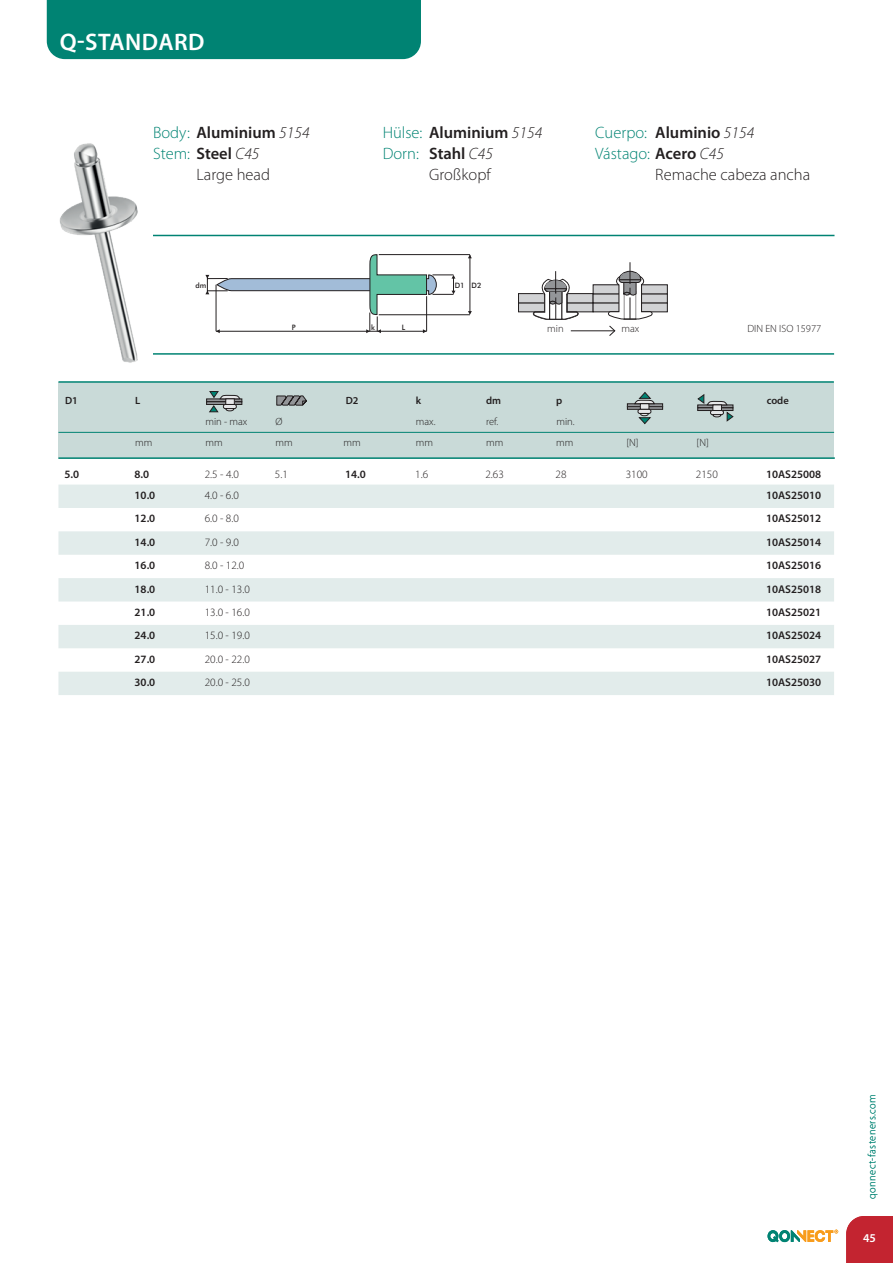
<style>
.page{position:relative;width:893px;height:1263px;background:#fff}
.page>*{position:absolute;margin:0;border:0;box-sizing:border-box;transform-origin:0 0}
.t1{font:600 24px "Myriad Pro";letter-spacing:.02em;color:#fff}
.t2{font:300 16.5px/21px "Myriad Pro";color:#008373}
.t3{font:600 16.5px "Myriad Pro";color:#231f20}
.t4{font:300 16.5px "Myriad Pro";color:#231f20}
.t5{font:600 12px "Myriad Pro";color:#fff}
.t6{font:600 11.25px "Myriad Pro";color:#231f20}
.t7{font:300 11.25px "Myriad Pro";color:#231f20}
.t8{font:300 10.5px "Myriad Pro";color:#231f20}
.t9{font:300 10.5px "Myriad Pro";letter-spacing:.04em;color:#008373}
.t10{font:600 10.5px "Myriad Pro";color:#231f20}
.t11{font:500 7.35px "Futura BT";color:#231f20}
.s1{font-weight:300;color:#008373}
.s2{font-weight:300;font-style:italic}
.s3{font-weight:600;color:#231f20}
.s4{font-style:italic;color:#231f20}
</style>
<div class="page">
<hr style="left:99px;top:235px;width:735px;height:1px;background:#008373">
<hr style="left:84px;top:353px;width:750px;height:2px;background:#008373">
<div style="left:47px;top:214px;width:106px;height:152px;background:#fff"></div>
<div style="left:58px;top:383px;width:776px;height:76px;background:#c9dad8"></div>
<hr style="left:58px;top:432px;width:776px;height:1px;background:#008373">
<div style="left:846px;top:1216px;width:47px;height:47px;background:#c32430"></div>
<div style="left:627px;top:403px;width:36px;height:4px;border:1px solid #231f20"></div>
<div style="left:627px;top:406px;width:36px;height:4px;border:1px solid #231f20"></div>
<div style="left:640px;top:404px;width:9px;height:5px;background:#e6e7e9"></div>
<div style="left:640px;top:403px;width:9px;height:7px;border:1px solid #231f20"></div>
<hr style="left:638px;top:409px;width:13px;height:4px;background:#e6e7e9;border-radius:2px">
<div style="left:638px;top:409px;width:13px;height:5px;border:1px solid #231f20;border-radius:2px"></div>
<svg style="left:634px;top:392px;width:20px;height:12px"></svg>
<svg style="left:638px;top:413px;width:13px;height:12px"></svg>
<svg style="left:697px;top:394px;width:37px;height:28px"></svg>
<div style="left:206px;top:398px;width:36px;height:4px;border:1px solid #231f20"></div>
<div style="left:206px;top:401px;width:36px;height:4px;border:1px solid #231f20"></div>
<svg style="left:208px;top:391px;width:32px;height:22px"></svg>
<svg style="left:276px;top:395px;width:31px;height:11px"></svg>
<svg style="left:767px;top:1229px;width:71px;height:14px"></svg>
<div style="left:47px;top:0;width:374px;height:59px;background:#008373"></div>
<hr style="left:58px;top:457px;width:776px;height:2px;background:#008373">
<hr style="left:58px;top:381px;width:776px;height:2px;background:#008373">
<svg style="left:59px;top:484px;width:775px;height:1px"></svg>
<svg style="left:58px;top:485px;width:776px;height:210px;fill:#e2eceb"></svg>
<hr style="left:470px;top:255px;width:1px;height:58px;background:#231f20">
<hr style="left:379px;top:254px;width:91px;height:1px;background:#231f20">
<hr style="left:379px;top:314px;width:91px;height:1px;background:#231f20">
<svg style="left:205px;top:254px;width:250px;height:79px"></svg>
<div style="left:518px;top:303px;width:27px;height:9px;background:#d1d2d4"></div>
<div style="left:518px;top:294px;width:27px;height:9px;background:#d1d2d4"></div>
<div style="left:518px;top:293px;width:27px;height:10px;border:1px solid #231f20"></div>
<div style="left:641px;top:303px;width:26px;height:9px;background:#d1d2d4"></div>
<div style="left:641px;top:303px;width:27px;height:9px;border:1px solid #231f20"></div>
<div style="left:641px;top:294px;width:26px;height:9px;background:#d1d2d4"></div>
<div style="left:641px;top:285px;width:26px;height:9px;background:#d1d2d4"></div>
<div style="left:641px;top:285px;width:27px;height:9px;border:1px solid #231f20"></div>
<img style="left:59px;top:143px;width:79px;height:220px">
<svg style="left:532px;top:262px;width:121px;height:74px"></svg>
<h1 class="t1" style="left:60px;top:27px;width:146px">Q-STANDARD</h1>
<h2 class="t3" style="left:153px;top:122px;width:158px"><span class="s1">Body:</span> Aluminium <span class="s2">5154</span></h2>
<h2 class="t2" style="left:153px;top:144px;width:108px">Stem: <span class="s3">Steel</span> <span class="s4">C45</span></h2>
<h2 class="t4" style="left:197px;top:166px;width:75px">Large head</h2>
<p class="t11" style="left:196px;top:280px;width:12px">dm</p>
<h2 class="t3" style="left:383px;top:122px;width:161px"><span class="s1">Hülse:</span> Aluminium <span class="s2">5154</span></h2>
<h2 class="t2" style="left:383px;top:144px;width:112px">Dorn: <span class="s3">Stahl</span> <span class="s4">C45</span></h2>
<h2 class="t4" style="left:429px;top:166px;width:63px">Großkopf</h2>
<p class="t11" style="left:455px;top:280px;width:28px">D1 D2</p>
<h2 class="t2" style="left:595px;top:123px;width:161px">Cuerpo: <span class="s3">Aluminio</span> <span class="s4">5154<br></span>Vástago: <span class="s3">Acero</span> <span class="s4">C45</span></h2>
<h2 class="t4" style="left:655px;top:166px;width:156px">Remache cabeza ancha</h2>
<p class="t11" style="left:292px;top:322px;width:5px">P</p>
<p class="t11" style="left:371px;top:322px;width:5px">k</p>
<p class="t11" style="left:402px;top:322px;width:5px">L</p>
<p class="t8" style="left:547px;top:323px;width:18px">min</p>
<p class="t8" style="left:622px;top:323px;width:19px">max</p>
<p class="t8" style="left:747px;top:323px;width:75px">DIN EN ISO 15977</p>
<p class="t10" style="left:65px;top:393px;width:14px">D1</p>
<p class="t10" style="left:135px;top:393px;width:7px">L</p>
<p class="t10" style="left:346px;top:393px;width:14px">D2</p>
<p class="t10" style="left:416px;top:393px;width:7px">k</p>
<p class="t10" style="left:486px;top:393px;width:17px">dm</p>
<p class="t10" style="left:556px;top:393px;width:8px">p</p>
<p class="t10" style="left:767px;top:393px;width:24px">code</p>
<p class="t8" style="left:205px;top:416px;width:44px">min - max</p>
<p class="t8" style="left:276px;top:416px;width:9px">Ø</p>
<p class="t8" style="left:416px;top:416px;width:21px">max.</p>
<p class="t8" style="left:486px;top:416px;width:14px">ref.</p>
<p class="t8" style="left:556px;top:416px;width:20px">min.</p>
<p class="t8" style="left:135px;top:437px;width:19px">mm</p>
<p class="t8" style="left:205px;top:437px;width:19px">mm</p>
<p class="t8" style="left:276px;top:437px;width:19px">mm</p>
<p class="t8" style="left:344px;top:437px;width:19px">mm</p>
<p class="t8" style="left:416px;top:437px;width:19px">mm</p>
<p class="t8" style="left:486px;top:437px;width:19px">mm</p>
<p class="t8" style="left:556px;top:437px;width:19px">mm</p>
<p class="t8" style="left:626px;top:437px;width:14px">[N]</p>
<p class="t8" style="left:697px;top:437px;width:14px">[N]</p>
<p class="t6" style="left:64px;top:467px;width:16px">5.0</p>
<p class="t6" style="left:135px;top:467px;width:16px">8.0</p>
<p class="t7" style="left:205px;top:468px;width:36px">2.5 - 4.0</p>
<p class="t7" style="left:275px;top:468px;width:14px">5.1</p>
<p class="t6" style="left:345px;top:467px;width:22px">14.0</p>
<p class="t7" style="left:415px;top:468px;width:14px">1.6</p>
<p class="t7" style="left:485px;top:468px;width:20px">2.63</p>
<p class="t7" style="left:556px;top:468px;width:12px">28</p>
<p class="t7" style="left:626px;top:468px;width:23px">3100</p>
<p class="t7" style="left:696px;top:468px;width:23px">2150</p>
<p class="t6" style="left:766px;top:467px;width:57px">10AS25008</p>
<p class="t6" style="left:135px;top:488px;width:22px">10.0</p>
<p class="t7" style="left:205px;top:489px;width:36px">4.0 - 6.0</p>
<p class="t6" style="left:766px;top:488px;width:57px">10AS25010</p>
<p class="t6" style="left:135px;top:511px;width:22px">12.0</p>
<p class="t7" style="left:205px;top:512px;width:36px">6.0 - 8.0</p>
<p class="t6" style="left:766px;top:511px;width:57px">10AS25012</p>
<p class="t6" style="left:135px;top:535px;width:22px">14.0</p>
<p class="t7" style="left:205px;top:536px;width:36px">7.0 - 9.0</p>
<p class="t6" style="left:766px;top:535px;width:57px">10AS25014</p>
<p class="t6" style="left:135px;top:558px;width:22px">16.0</p>
<p class="t7" style="left:205px;top:559px;width:41px">8.0 - 12.0</p>
<p class="t6" style="left:766px;top:558px;width:57px">10AS25016</p>
<p class="t6" style="left:135px;top:582px;width:22px">18.0</p>
<p class="t7" style="left:205px;top:583px;width:47px">11.0 - 13.0</p>
<p class="t6" style="left:766px;top:582px;width:57px">10AS25018</p>
<p class="t6" style="left:135px;top:605px;width:22px">21.0</p>
<p class="t7" style="left:205px;top:606px;width:47px">13.0 - 16.0</p>
<p class="t6" style="left:766px;top:605px;width:57px">10AS25021</p>
<p class="t6" style="left:135px;top:628px;width:22px">24.0</p>
<p class="t7" style="left:205px;top:629px;width:47px">15.0 - 19.0</p>
<p class="t6" style="left:766px;top:628px;width:57px">10AS25024</p>
<p class="t6" style="left:135px;top:652px;width:22px">27.0</p>
<p class="t7" style="left:205px;top:653px;width:47px">20.0 - 22.0</p>
<p class="t6" style="left:766px;top:652px;width:57px">10AS25027</p>
<p class="t6" style="left:135px;top:675px;width:22px">30.0</p>
<p class="t7" style="left:205px;top:676px;width:47px">20.0 - 25.0</p>
<p class="t6" style="left:766px;top:675px;width:57px">10AS25030</p>
<p class="t9" style="left:866px;top:1199px;width:107px;rotate:-90deg">qonnect-fasteners.com</p>
<p class="t5" style="left:863px;top:1230px;width:14px">45</p>
</div>
